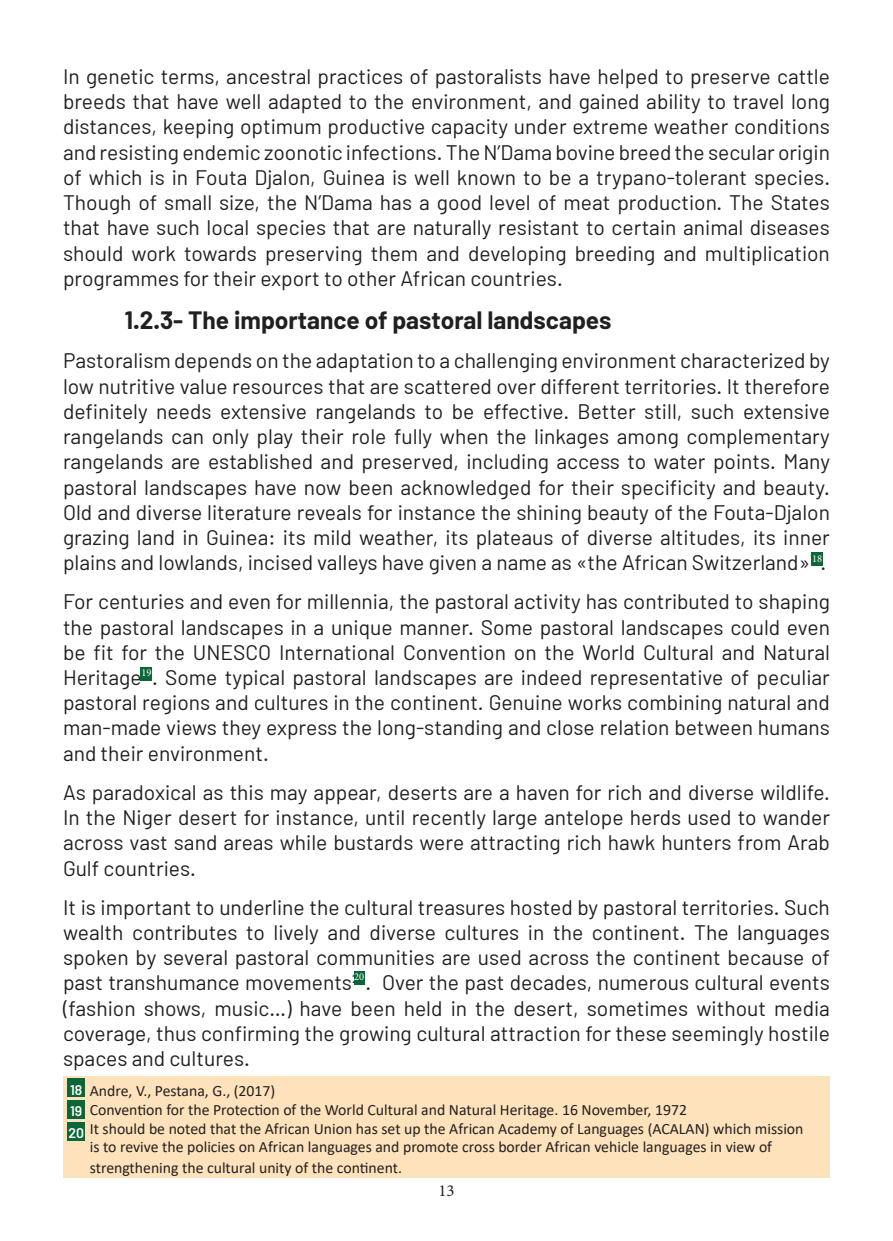
<style>
.page{position:relative;width:893px;height:1241px;background:#fff}
.page>*{position:absolute;margin:0;border:0;box-sizing:border-box;transform-origin:0 0}
.t1{font:700 24.5px "Barlow";color:#231f20}
.t2{font:21px/25.2px "Barlow";color:#231f20;text-align:justify}
.t3{font:16.8px "Minion Pro";color:#231f20}
.t4{font:15.75px/18.9px "Calibri";color:#231f20}
.t5{font:600 14px/21.7px "Barlow";color:#fff}
.t6{font:10.5px "Minion Pro";color:#fff}
</style>
<div class="page">
<div style="left:63px;top:1076px;width:767px;height:101px;background:#fee2bb"></div>
<div style="left:67px;top:1100px;width:18px;height:18px;background:#0c6638"></div>
<div style="left:67px;top:1121px;width:18px;height:18px;background:#0c6638"></div>
<div style="left:67px;top:1078px;width:18px;height:18px;background:#0c6638"></div>
<div style="left:812px;top:552px;width:11px;height:14px;background:#0c6638"></div>
<div style="left:141px;top:667px;width:11px;height:13px;background:#0c6638"></div>
<div style="left:354px;top:970px;width:11px;height:14px;background:#0c6638"></div>
<p class="t2" style="left:63px;top:66px;width:769px">In genetic terms, ancestral practices of pastoralists have helped to preserve cattle breeds that have well adapted to the environment, and gained ability to travel long distances, keeping optimum productive capacity under extreme weather conditions and resisting endemic zoonotic infections. The N’Dama bovine breed the secular origin of which is in Fouta Djalon, Guinea is well known to be a trypano-tolerant species.<br>Though of small size, the N’Dama has a good level of meat production. The States that have such local species that are naturally resistant to certain animal diseases should work towards preserving them and developing breeding and multiplication programmes for their export to other African countries.</p>
<p class="t1" style="left:125px;top:310px;width:488px">1.2.3- The importance of pastoral landscapes</p>
<p class="t2" style="left:63px;top:350px;width:768px">Pastoralism depends on the adaptation to a challenging environment characterized by low nutritive value resources that are scattered over different territories. It therefore definitely needs extensive rangelands to be effective. Better still, such extensive rangelands can only play their role fully when the linkages among complementary rangelands are established and preserved, including access to water points. Many pastoral landscapes have now been acknowledged for their specificity and beauty.<br>Old and diverse literature reveals for instance the shining beauty of the Fouta-Djalon grazing land in Guinea: its mild weather, its plateaus of diverse altitudes, its inner plains and lowlands, incised valleys have given a name as «the African Switzerland»<sup>18</sup>.</p>
<p class="t2" style="left:63px;top:591px;width:768px">For centuries and even for millennia, the pastoral activity has contributed to shaping the pastoral landscapes in a unique manner. Some pastoral landscapes could even be fit for the UNESCO International Convention on the World Cultural and Natural Heritage<sup>19</sup>. Some typical pastoral landscapes are indeed representative of peculiar pastoral regions and cultures in the continent. Genuine works combining natural and man-made views they express the long-standing and close relation between humans and their environment.</p>
<p class="t2" style="left:63px;top:781px;width:768px">As paradoxical as this may appear, deserts are a haven for rich and diverse wildlife.<br>In the Niger desert for instance, until recently large antelope herds used to wander across vast sand areas while bustards were attracting rich hawk hunters from Arab Gulf countries.</p>
<p class="t2" style="left:63px;top:896px;width:768px">It is important to underline the cultural treasures hosted by pastoral territories. Such wealth contributes to lively and diverse cultures in the continent. The languages spoken by several pastoral communities are used across the continent because of past transhumance movements<sup>20</sup>. Over the past decades, numerous cultural events (fashion shows, music…) have been held in the desert, sometimes without media coverage, thus confirming the growing cultural attraction for these seemingly hostile spaces and cultures.</p>
<p class="t4" style="left:90px;top:1081px;width:715px">Andre, V., Pestana, G., (2017)<br>Convention for the Protection of the World Cultural and Natural Heritage. 16 November, 1972<br>It should be noted that the African Union has set up the African Academy of Languages (ACALAN) which mission is to revive the policies on African languages and promote cross border African vehicle languages in view of</p>
<p class="t4" style="left:90px;top:1158px;width:314px">strengthening the cultural unity of the continent.</p>
<p class="t6" style="left:812px;top:554px;width:12px">18</p>
<p class="t6" style="left:141px;top:668px;width:12px">19</p>
<p class="t6" style="left:354px;top:972px;width:12px">20</p>
<p class="t5" style="left:70px;top:1079px;width:14px">18</p>
<p class="t5" style="left:68px;top:1101px;width:17px">19<br>20</p>
<p class="t3" style="left:438px;top:1184px;width:18px">13</p>
</div>
